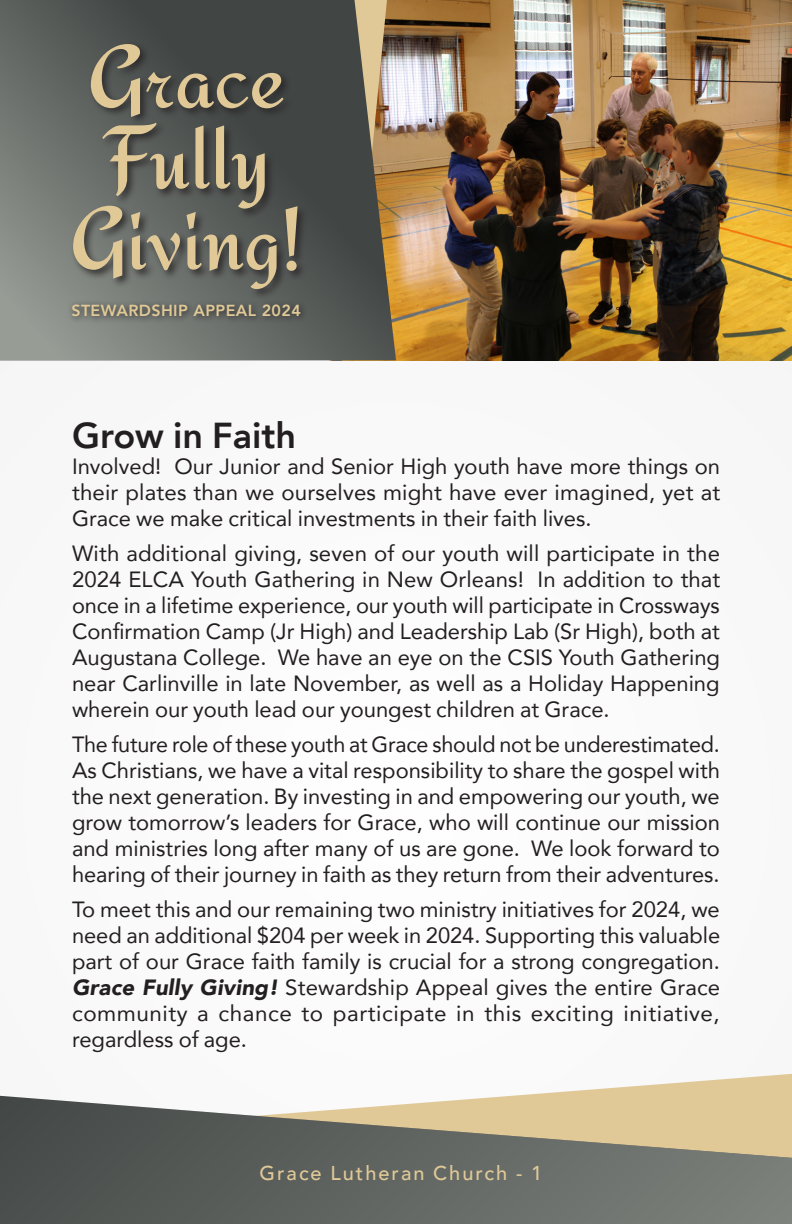
<style>
.page{position:relative;width:792px;height:1224px;background:#fff}
.page>*{position:absolute;margin:0;border:0;box-sizing:border-box;transform-origin:0 0}
.t1{font:89.8px/80.8px "Redressed";color:#e0c997;text-align:center}
.t2{font:800 36px "Avenir";color:#231f20}
.t3{font:22px/26px "Avenir";color:#231f20;text-align:justify}
.t4{font:500 20px "Avenir";letter-spacing:.1em;color:#e0c997}
.t5{font:800 16px "Avenir";letter-spacing:.025em;color:#e0c997}
.s1{font-weight:900;font-style:italic}
</style>
<div class="page">
<div style="left:0;top:360px;width:792px;height:864px;background:#f9faf9"></div>
<svg style="left:536px;top:1074px;width:256px;height:20px"></svg>
<svg style="left:0;top:1094px;width:792px;height:130px;background:#807f73"></svg>
<img style="left:396px;top:0;width:396px;height:360px">
<svg style="left:0;top:0;width:396px;height:360px;background:#696a62"></svg>
<div style="left:67px;top:299px;width:241px;height:25px;background:#231f20;opacity:.75"></div>
<div style="left:70px;top:41px;width:238px;height:259px;background:#231f20;opacity:.75"></div>
<p class="t1" style="left:69px;top:26px;width:235px">Grace<br>Fully<br>Giving!</p>
<p class="t5" style="left:71px;top:298px;width:231px">STEWARDSHIP APPEAL 2024</p>
<p class="t2" style="left:72px;top:407px;width:226px">Grow in Faith</p>
<p class="t3" style="left:72px;top:453px;width:650px">Involved! Our Junior and Senior High youth have more things on their plates than we ourselves might have ever imagined, yet at Grace we make critical investments in their faith lives.</p>
<p class="t3" style="left:72px;top:540px;width:650px">With additional giving, seven of our youth will participate in the 2024 ELCA Youth Gathering in New Orleans! In addition to that once in a lifetime experience, our youth will participate in Crossways Confirmation Camp (Jr High) and Leadership Lab (Sr High), both at Augustana College. We have an eye on the CSIS Youth Gathering near Carlinville in late November, as well as a Holiday Happening wherein our youth lead our youngest children at Grace.</p>
<p class="t3" style="left:72px;top:731px;width:650px">The future role of these youth at Grace should not be underestimated.<br>As Christians, we have a vital responsibility to share the gospel with the next generation. By investing in and empowering our youth, we grow tomorrow’s leaders for Grace, who will continue our mission and ministries long after many of us are gone. We look forward to hearing of their journey in faith as they return from their adventures.</p>
<p class="t3" style="left:72px;top:896px;width:650px">To meet this and our remaining two ministry initiatives for 2024, we need an additional $204 per week in 2024. Supporting this valuable part of our Grace faith family is crucial for a strong congregation.<br><span class="s1">Grace Fully Giving!</span> Stewardship Appeal gives the entire Grace community a chance to participate in this exciting initiative, regardless of age.</p>
<p class="t4" style="left:260px;top:1156px;width:284px">Grace Lutheran Church - 1</p>
</div>
